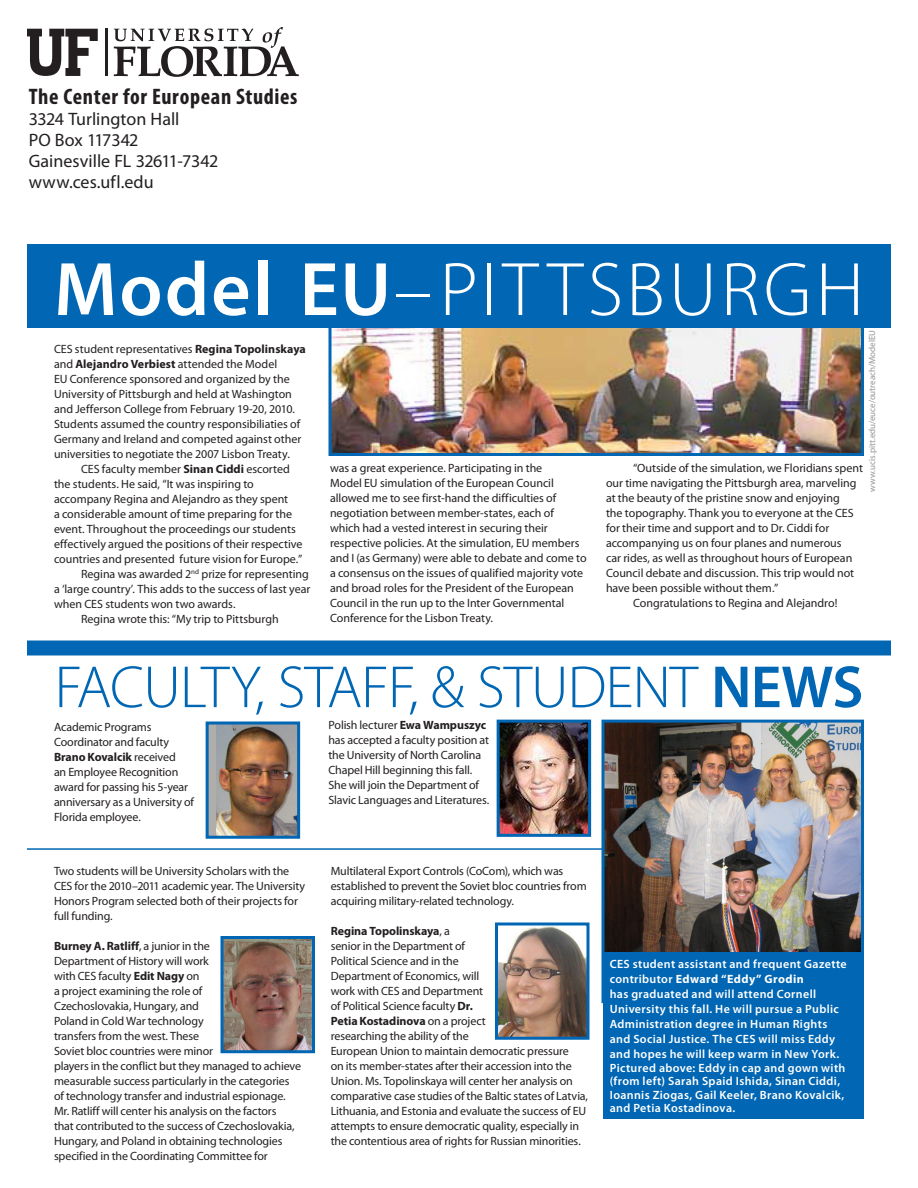
<style>
.page{position:relative;width:918px;height:1188px;background:#fff}
.page>*{position:absolute;margin:0;border:0;box-sizing:border-box;transform-origin:0 0}
.t1{font:300 76.5px "Myriad Pro";letter-spacing:.055em;color:#fff}
.header_2{font:300 60px "Myriad Pro";letter-spacing:-.015em;color:#0166b3}
.header_2-2{font:600 60px "Myriad Pro";color:#0166b3}
.t2{font:700 condensed 22.5px "Myriad Pro";letter-spacing:.03em;color:#231f20}
.t3{font:18px "Myriad Pro";color:#231f20}
.t4{font:12px/15px "Myriad Pro";letter-spacing:-.005em;color:#231f20}
.t5{font:600 12px/15px "Myriad Pro";letter-spacing:.03em;color:#fff}
.t6{font:9px "Myriad Pro";color:#939598}
.s1{font-weight:600}
.s2{font-weight:700}
</style>
<div class="page">
<img style="left:332px;top:328px;width:528px;height:124px">
<div style="left:328px;top:321px;width:536px;height:135px;border:3px solid #0166b3"></div>
<div style="left:27px;top:640px;width:864px;height:16px;background:#0166b3"></div>
<svg style="left:27px;top:29px;width:71px;height:47px"></svg>
<hr style="left:105px;top:29px;width:2px;height:47px;background:#231f20">
<svg style="left:114px;top:27px;width:185px;height:50px"></svg>
<hr style="left:27px;top:848px;width:576px;height:2px;background:#0166b3">
<img style="left:501px;top:724px;width:86px;height:109px">
<div style="left:497px;top:720px;width:94px;height:117px;border:3px solid #0166b3"></div>
<div style="left:207px;top:723px;width:92px;height:114px;background:#afaeab"></div>
<img style="left:216px;top:726px;width:80px;height:109px">
<div style="left:206px;top:722px;width:94px;height:117px;border:3px solid #0166b3"></div>
<img style="left:499px;top:926px;width:87px;height:110px">
<div style="left:495px;top:922px;width:95px;height:118px;border:3px solid #0166b3"></div>
<img style="left:224px;top:940px;width:87px;height:109px">
<div style="left:220px;top:936px;width:95px;height:117px;border:3px solid #0166b3"></div>
<img style="left:606px;top:724px;width:254px;height:229px">
<div style="left:602px;top:720px;width:262px;height:283px;border:3px solid #0166b3"></div>
<div style="left:603px;top:953px;width:261px;height:166px;background:#0166b3"></div>
<div style="left:27px;top:244px;width:864px;height:84px;background:#0166b3"></div>
<p class="t2" style="left:29px;top:83px;width:270px">The Center for European Studies</p>
<p class="t3" style="left:29px;top:109px;width:152px">3324 Turlington Hall</p>
<p class="t3" style="left:29px;top:130px;width:111px">PO Box 117342</p>
<p class="t3" style="left:29px;top:151px;width:191px">Gainesville FL 32611-7342</p>
<p class="t3" style="left:29px;top:172px;width:126px">www.ces.ufl.edu</p>
<p class="t1" style="left:54px;top:247px;width:812px"><span class="s1">Model EU</span>–PITTSBU RGH</p>
<p class="t4" style="left:54px;top:341px;width:253px">CES student representatives <span class="s2">Regina Topolinskaya </span>and <span class="s2">Alejandro Verbiest</span> attended the Model<br>EU Conference sponsored and organized by the University of Pittsburgh and held at Washington and Jefferson College from February 19-20, 2010.<br>Students assumed the country responsibiliaties of Germany and Ireland and competed against other universities to negotiate the 2007 Lisbon Treaty.</p>
<p class="t4" style="left:54px;top:461px;width:250px;text-indent:27px">CES faculty member <span class="s2">Sinan Ciddi</span> escorted the students. He said, “It was inspiring to accompany Regina and Alejandro as they spent<br>a considerable amount of time preparing for the event. Throughout the proceedings our students effectively argued the positions of their respective countries and presented future vision for Europe.”</p>
<p class="t4" style="left:54px;top:566px;width:258px;text-indent:27px">Regina was awarded 2<sup>nd</sup> prize for representing a ‘large country’. This adds to the success of last year when CES students won two awards.</p>
<p class="t4" style="left:81px;top:611px;width:199px">Regina wrote this: “My trip to Pittsburgh</p>
<p class="t6" style="left:867px;top:492px;width:163px;rotate:-90deg">www.ucis.pitt.edu/euce/outreach/ModelEU</p>
<p class="t4" style="left:330px;top:460px;width:258px">was a great experience. Participating in the<br>Model EU simulation of the European Council allowed me to see first-hand the difficulties of negotiation between member-states, each of which had a vested interest in securing their respective policies. At the simulation, EU members and I (as Germany) were able to debate and come to a consensus on the issues of qualified majority vote and broad roles for the President of the European Council in the run up to the Inter Governmental Conference for the Lisbon Treaty.</p>
<p class="t4" style="left:606px;top:460px;width:259px;text-indent:27px">“Outside of the simulation, we Floridians spent our time navigating the Pittsburgh area, marveling at the beauty of the pristine snow and enjoying<br>the topography. Thank you to everyone at the CES for their time and support and to Dr. Ciddi for accompanying us on four planes and numerous<br>car rides, as well as throughout hours of European Council debate and discussion. This trip would not have been possible without them.”</p>
<p class="t4" style="left:633px;top:595px;width:206px">Congratulations to Regina and Alejandro!</p>
<p class="header_2" style="left:55px;top:654px;width:697px">FACU LTY, STAFF, &amp; STUD ENT <span class="s1">New</span></p>
<p class="header_2-2" style="left:832px;top:654px;width:33px">s</p>
<p class="t4" style="left:328px;top:717px;width:162px">Polish lecturer <span class="s2">Ewa Wampuszyc </span>has accepted a faculty position at the University of North Carolina<br>Chapel Hill beginning this fall.<br>She will join the Department of<br>Slavic Languages and Literatures.</p>
<p class="t4" style="left:54px;top:719px;width:142px">Academic Programs<br>Coordinator and faculty<br><span class="s2">Brano Kovalcik</span> received<br>an Employee Recognition award for passing his 5-year anniversary as a University of<br>Florida employee.</p>
<p class="t4" style="left:54px;top:864px;width:253px">Two students will be University Scholars with the CES for the 2010–2011 academic year. The University Honors Program selected both of their projects for full funding.</p>
<p class="t4" style="left:54px;top:939px;width:249px"><span class="s2">Burney A. Ratliff</span>, a junior in the<br>Department of History will work<br>with CES faculty <span class="s2">Edit Nagy</span> on<br>a project examining the role of<br>Czechoslovakia, Hungary, and<br>Poland in Cold War technology<br>transfers from the west. These<br>Soviet bloc countries were minor<br>players in the conflict but they managed to achieve measurable success particularly in the categories of technology transfer and industrial espionage.<br>Mr. Ratliff will center his analysis on the factors<br>that contributed to the success of Czechoslovakia, Hungary, and Poland in obtaining technologies specified in the Coordinating Committee for</p>
<p class="t4" style="left:331px;top:864px;width:257px">Multilateral Export Controls (CoCom), which was established to prevent the Soviet bloc countries from acquiring military-related technology.</p>
<p class="t4" style="left:331px;top:924px;width:259px"><span class="s2">Regina Topolinskaya</span>, a<br>senior in the Department of<br>Political Science and in the<br>Department of Economics, will<br>work with CES and Department<br>of Political Science faculty <span class="s2">Dr.<br>Petia Kostadinova</span> on a project<br>researching the ability of the<br>European Union to maintain democratic pressure<br>on its member-states after their accession into the Union. Ms. Topolinskaya will center her analysis on comparative case studies of the Baltic states of Latvia, Lithuania, and Estonia and evaluate the success of EU attempts to ensure democratic quality, especially in the contentious area of rights for Russian minorities.</p>
<p class="t5" style="left:610px;top:957px;width:239px">CES student assistant and frequent Gazette contributor <span class="s2">Edward “Eddy” Grodin<br></span>has graduated and will attend Cornell University this fall. He will pursue a Public Administration degree in Human Rights and Social Justice. The CES will miss Eddy and hopes he will keep warm in New York.</p>
<p class="t5" style="left:610px;top:1061px;width:237px;line-height:13.5px">Pictured above: Eddy in cap and gown with (from left) Sarah Spaid Ishida, Sinan Ciddi, Ioannis Ziogas, Gail Keeler, Brano Kovalcik, and Petia Kostadinova.</p>
</div>
